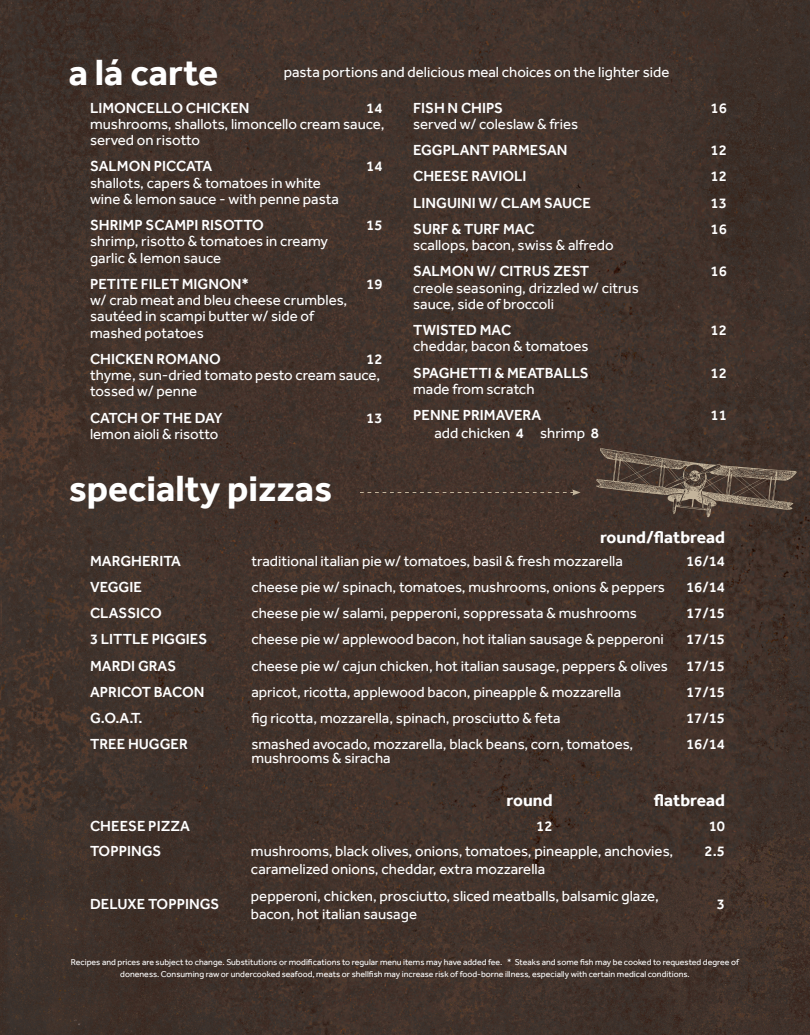
<style>
.page{position:relative;width:810px;height:1035px;background:#fff}
.page>*{position:absolute;margin:0;border:0;box-sizing:border-box;transform-origin:0 0}
.t1{font:700 37.5px "Effra";color:#fff}
.t2{font:700 17.5px "Effra";color:#fff}
.t3{font:15px/17.5px "Effra";color:#fff}
.t4{font:500 15px "Effra";color:#fff}
.t5{font:8.75px "Effra";color:#fff}
.s1{font-weight:500}
</style>
<div class="page">
<img style="left:0;top:0;width:810px;height:1035px">
<svg style="left:640px;top:402px;width:170px;height:21px;background:#40312a"></svg>
<svg style="left:360px;top:448px;width:437px;height:103px;background:#4a3a32"></svg>
<p class="t1" style="left:69px;top:50px;width:151px">a lá carte</p>
<p class="t3" style="left:284px;top:63px;width:387px">pasta portions and delicious meal choices on the lighter side</p>
<p class="t4" style="left:90px;top:99px;width:161px">LIMONCELLO CHICKEN</p>
<p class="t4" style="left:366px;top:99px;width:18px">14</p>
<p class="t3" style="left:90px;top:115px;width:296px;line-height:16.2px">mushrooms, shallots, limoncello cream sauce, served on risotto</p>
<p class="t4" style="left:90px;top:157px;width:124px">SALMON PICCATA</p>
<p class="t4" style="left:366px;top:157px;width:18px">14</p>
<p class="t3" style="left:90px;top:174px;width:232px">shallots, capers &amp; tomatoes in white</p>
<p class="t3" style="left:90px;top:190px;width:250px">wine &amp; lemon sauce - with penne pasta</p>
<p class="t4" style="left:90px;top:216px;width:175px">SHRIMP SCAMPI RISOTTO</p>
<p class="t4" style="left:366px;top:216px;width:18px">15</p>
<p class="t3" style="left:90px;top:232px;width:240px">shrimp, risotto &amp; tomatoes in creamy</p>
<p class="t3" style="left:90px;top:249px;width:133px">garlic &amp; lemon sauce</p>
<p class="t4" style="left:90px;top:275px;width:161px">PETITE FILET MIGNON*</p>
<p class="t4" style="left:366px;top:275px;width:18px">19</p>
<p class="t3" style="left:90px;top:291px;width:259px">w/ crab meat and bleu cheese crumbles,</p>
<p class="t3" style="left:90px;top:307px;width:226px">sautéed in scampi butter w/ side of</p>
<p class="t3" style="left:90px;top:324px;width:115px">mashed potatoes</p>
<p class="t4" style="left:90px;top:350px;width:132px">CHICKEN ROMANO</p>
<p class="t4" style="left:366px;top:350px;width:18px">12</p>
<p class="t3" style="left:90px;top:366px;width:292px">thyme, sun-dried tomato pesto cream sauce,</p>
<p class="t3" style="left:90px;top:382px;width:109px">tossed w/ penne</p>
<p class="t4" style="left:90px;top:409px;width:134px">CATCH OF THE DAY</p>
<p class="t4" style="left:366px;top:409px;width:18px">13</p>
<p class="t3" style="left:90px;top:425px;width:130px">lemon aioli &amp; risotto</p>
<p class="t4" style="left:413px;top:99px;width:91px">FISH N CHIPS</p>
<p class="t4" style="left:711px;top:99px;width:18px">16</p>
<p class="t3" style="left:413px;top:115px;width:167px">served w/ coleslaw &amp; fries</p>
<p class="t4" style="left:413px;top:141px;width:156px">EGGPLANT PARMESAN</p>
<p class="t4" style="left:711px;top:141px;width:18px">12</p>
<p class="t4" style="left:413px;top:167px;width:115px">CHEESE RAVIOLI</p>
<p class="t4" style="left:711px;top:167px;width:18px">12</p>
<p class="t4" style="left:413px;top:194px;width:179px">LINGUINI W/ CLAM SAUCE</p>
<p class="t4" style="left:711px;top:194px;width:18px">13</p>
<p class="t4" style="left:413px;top:220px;width:123px">SURF &amp; TURF MAC</p>
<p class="t4" style="left:711px;top:220px;width:18px">16</p>
<p class="t3" style="left:413px;top:236px;width:202px">scallops, bacon, swiss &amp; alfredo</p>
<p class="t4" style="left:413px;top:262px;width:178px">SALMON W/ CITRUS ZEST</p>
<p class="t4" style="left:711px;top:262px;width:18px">16</p>
<p class="t3" style="left:413px;top:279px;width:227px">creole seasoning, drizzled w/ citrus</p>
<p class="t3" style="left:413px;top:295px;width:142px">sauce, side of broccoli</p>
<p class="t4" style="left:413px;top:321px;width:100px">TWISTED MAC</p>
<p class="t4" style="left:711px;top:321px;width:18px">12</p>
<p class="t3" style="left:413px;top:337px;width:177px">cheddar, bacon &amp; tomatoes</p>
<p class="t4" style="left:413px;top:364px;width:177px">SPAGHETTI &amp; MEATBALLS</p>
<p class="t4" style="left:711px;top:364px;width:18px">12</p>
<p class="t3" style="left:413px;top:380px;width:123px">made from scratch</p>
<p class="t4" style="left:413px;top:406px;width:130px">PENNE PRIMAVERA</p>
<p class="t4" style="left:711px;top:406px;width:18px">11</p>
<p class="t3" style="left:434px;top:424px;width:166px">add chicken <span class="s1">4</span> shrimp <span class="s1">8</span></p>
<p class="t1" style="left:69px;top:466px;width:265px">specialty pizzas</p>
<p class="t2" style="left:600px;top:527px;width:127px">round/flatbread</p>
<p class="t4" style="left:90px;top:552px;width:92px">MARGHERITA</p>
<p class="t3" style="left:251px;top:552px;width:373px">traditional italian pie w/ tomatoes, basil &amp; fresh mozzarella</p>
<p class="t4" style="left:686px;top:552px;width:41px">16/14</p>
<p class="t4" style="left:90px;top:578px;width:53px">VEGGIE</p>
<p class="t3" style="left:251px;top:578px;width:415px">cheese pie w/ spinach, tomatoes, mushrooms, onions &amp; peppers</p>
<p class="t4" style="left:686px;top:578px;width:41px">16/14</p>
<p class="t4" style="left:90px;top:604px;width:73px">CLASSICO</p>
<p class="t3" style="left:251px;top:604px;width:387px">cheese pie w/ salami, pepperoni, soppressata &amp; mushrooms</p>
<p class="t4" style="left:686px;top:604px;width:41px">17/15</p>
<p class="t4" style="left:90px;top:630px;width:119px">3 LITTLE PIGGIES</p>
<p class="t3" style="left:251px;top:630px;width:414px">cheese pie w/ applewood bacon, hot italian sausage &amp; pepperoni</p>
<p class="t4" style="left:686px;top:630px;width:41px">17/15</p>
<p class="t4" style="left:90px;top:657px;width:88px">MARDI GRAS</p>
<p class="t3" style="left:251px;top:657px;width:475px">cheese pie w/ cajun chicken, hot italian sausage, peppers &amp; olives <span class="s1">17/15</span></p>
<p class="t4" style="left:90px;top:683px;width:116px">APRICOT BACON</p>
<p class="t3" style="left:251px;top:683px;width:371px">apricot, ricotta, applewood bacon, pineapple &amp; mozzarella</p>
<p class="t4" style="left:686px;top:683px;width:41px">17/15</p>
<p class="t4" style="left:90px;top:709px;width:54px">G.O.A.T.</p>
<p class="t3" style="left:251px;top:709px;width:311px">fig ricotta, mozzarella, spinach, prosciutto &amp; feta</p>
<p class="t4" style="left:686px;top:709px;width:41px">17/15</p>
<p class="t4" style="left:90px;top:735px;width:99px">TREE HUGGER</p>
<p class="t3" style="left:251px;top:735px;width:383px">smashed avocado, mozzarella, black beans, corn, tomatoes,</p>
<p class="t4" style="left:686px;top:735px;width:41px">16/14</p>
<p class="t3" style="left:251px;top:749px;width:141px">mushrooms &amp; siracha</p>
<p class="t2" style="left:507px;top:789px;width:47px">round</p>
<p class="t2" style="left:654px;top:789px;width:73px">flatbread</p>
<p class="t4" style="left:90px;top:817px;width:101px">CHEESE PIZZA</p>
<p class="t4" style="left:536px;top:817px;width:18px">12</p>
<p class="t4" style="left:709px;top:817px;width:18px">10</p>
<p class="t4" style="left:90px;top:842px;width:73px">TOPPINGS</p>
<p class="t4" style="left:705px;top:842px;width:22px">2.5</p>
<p class="t3" style="left:251px;top:842px;width:424px">mushrooms, black olives, onions, tomatoes, pineapple, anchovies, caramelized onions, cheddar, extra mozzarella</p>
<p class="t3" style="left:251px;top:887px;width:409px">pepperoni, chicken, prosciutto, sliced meatballs, balsamic glaze,</p>
<p class="t3" style="left:251px;top:905px;width:168px">bacon, hot italian sausage</p>
<p class="t4" style="left:90px;top:895px;width:131px">DELUXE TOPPINGS</p>
<p class="t4" style="left:717px;top:895px;width:10px">3</p>
<p class="t5" style="left:71px;top:956px;width:670px">Recipes and prices are subject to change. Substitutions or modifications to regular menu items may have added fee. * Steaks and some fish may be cooked to requested degree of</p>
<p class="t5" style="left:120px;top:969px;width:571px">doneness. Consuming raw or undercooked seafood, meats or shellfish may increase risk of food-borne illness, especially with certain medical conditions.</p>
</div>
